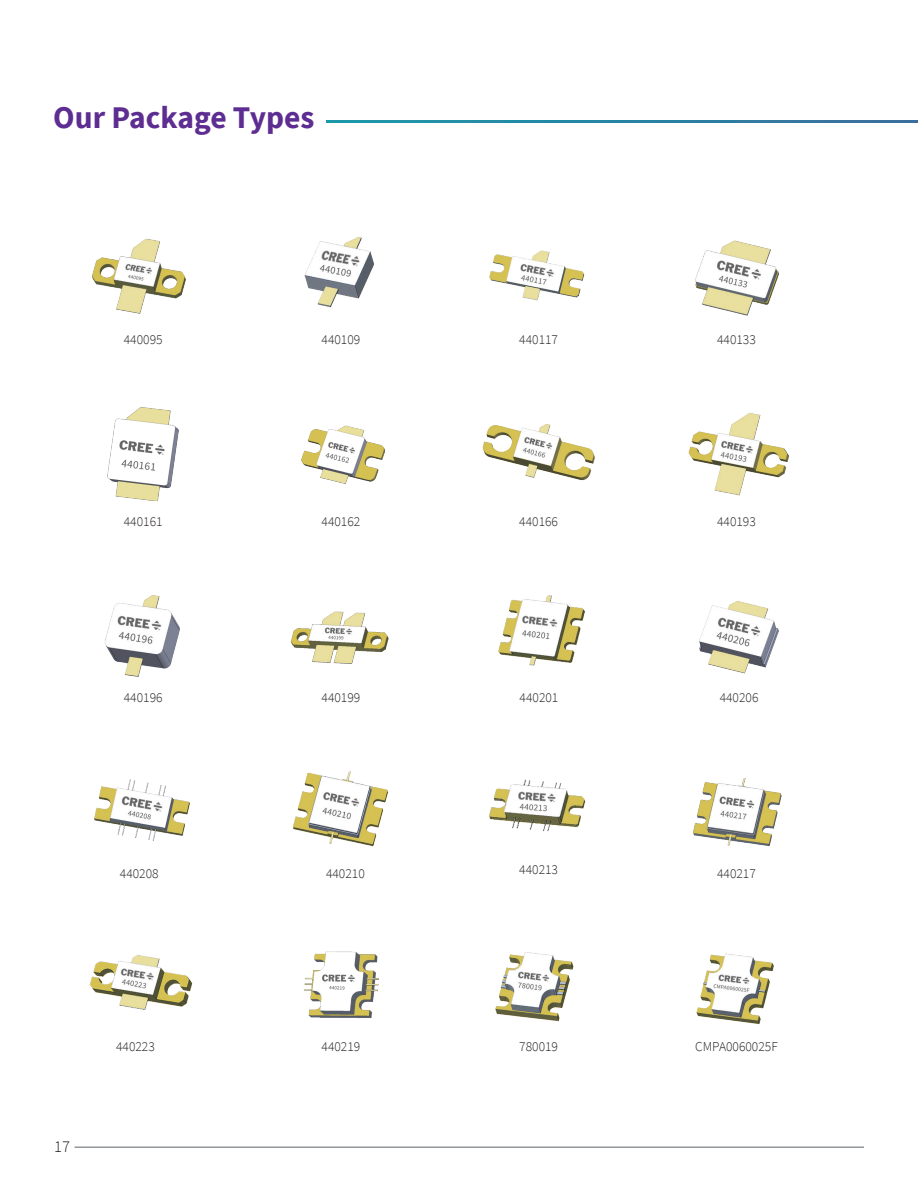
<style>
.page{position:relative;width:918px;height:1188px;background:#fff}
.page>*{position:absolute;margin:0;border:0;box-sizing:border-box;transform-origin:0 0}
.t1{font:700 31.5px "Source Sans Pro";color:#5d2d91}
.t2{font:300 16.5px "Source Sans Pro";color:#231f20}
.t3{font:300 13.5px "Source Sans Pro";color:#231f20}
</style>
<div class="page">
<hr style="left:75px;top:1147px;width:789px;height:1px;background:#5f6369">
<img style="left:304px;top:237px;width:71px;height:71px">
<img style="left:92px;top:238px;width:94px;height:76px">
<img style="left:489px;top:250px;width:96px;height:51px">
<img style="left:695px;top:240px;width:84px;height:76px">
<img style="left:301px;top:425px;width:84px;height:59px">
<img style="left:107px;top:407px;width:72px;height:93px">
<img style="left:688px;top:413px;width:101px;height:83px">
<img style="left:482px;top:423px;width:113px;height:58px">
<img style="left:304px;top:951px;width:75px;height:67px">
<img style="left:89px;top:954px;width:104px;height:56px">
<img style="left:495px;top:952px;width:79px;height:70px">
<img style="left:696px;top:953px;width:78px;height:72px">
<img style="left:692px;top:778px;width:90px;height:68px">
<img style="left:489px;top:779px;width:97px;height:53px">
<img style="left:293px;top:771px;width:96px;height:76px">
<img style="left:94px;top:779px;width:96px;height:62px">
<img style="left:290px;top:611px;width:99px;height:53px">
<img style="left:105px;top:595px;width:75px;height:82px">
<img style="left:699px;top:601px;width:80px;height:73px">
<img style="left:498px;top:595px;width:87px;height:71px">
<svg style="left:326px;top:120px;width:592px;height:3px;background:#2983a3"></svg>
<h1 class="t1" style="left:53px;top:97px;width:263px">Our Package Types</h1>
<p class="t3" style="left:124px;top:331px;width:40px">440095</p>
<p class="t3" style="left:322px;top:331px;width:40px">440109</p>
<p class="t3" style="left:519px;top:331px;width:40px">440117</p>
<p class="t3" style="left:717px;top:331px;width:40px">440133</p>
<p class="t3" style="left:124px;top:513px;width:40px">440161</p>
<p class="t3" style="left:322px;top:513px;width:40px">440162</p>
<p class="t3" style="left:519px;top:513px;width:40px">440166</p>
<p class="t3" style="left:717px;top:513px;width:40px">440193</p>
<p class="t3" style="left:124px;top:689px;width:40px">440196</p>
<p class="t3" style="left:322px;top:689px;width:40px">440199</p>
<p class="t3" style="left:520px;top:689px;width:40px">440201</p>
<p class="t3" style="left:720px;top:689px;width:40px">440206</p>
<p class="t3" style="left:120px;top:865px;width:40px">440208</p>
<p class="t3" style="left:326px;top:865px;width:40px">440210</p>
<p class="t3" style="left:519px;top:861px;width:40px">440213</p>
<p class="t3" style="left:717px;top:865px;width:40px">440217</p>
<p class="t2" style="left:54px;top:1137px;width:18px">17</p>
<p class="t3" style="left:116px;top:1038px;width:40px">440223</p>
<p class="t3" style="left:322px;top:1038px;width:40px">440219</p>
<p class="t3" style="left:519px;top:1038px;width:40px">780019</p>
<p class="t3" style="left:695px;top:1038px;width:84px">CMPA0060025F</p>
</div>
